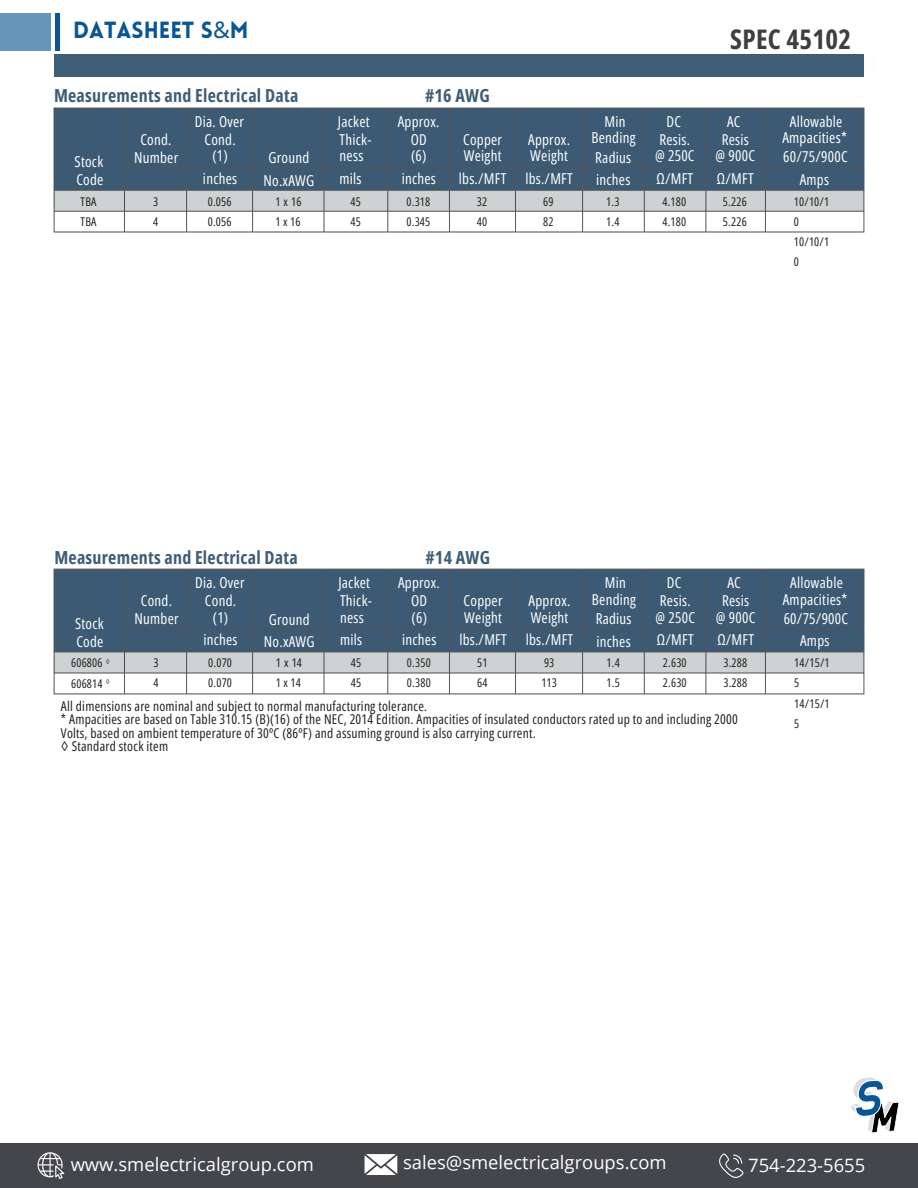
<style>
.page{position:relative;width:918px;height:1188px;background:#fff}
.page>*{position:absolute;margin:0;border:0;box-sizing:border-box;transform-origin:0 0}
.t1{font:700 27px "Open Sans Condensed";letter-spacing:.015em;color:#3f3e3f}
.t2{font:900 22.95px "Lovelo";color:#0a5593}
.t3{font:18.45px "Open Sans";color:#fff}
.t4{font:700 18px "Open Sans Condensed";letter-spacing:.015em;color:#3e5d77}
.t5{font:15px/16.8px "Open Sans Condensed";letter-spacing:.015em;color:#fff;text-align:center}
.t6{font:13.5px/13.5px "Open Sans Condensed";letter-spacing:.02em;color:#231f20}
.t7{font:12px/20.2px "Open Sans Condensed";letter-spacing:.015em;color:#231f20}
.t8{font:12px/20.2px "Open Sans Condensed";letter-spacing:.22em;color:#231f20}
.t9{font:7.05px "Open Sans Condensed";color:#231f20}
.s1{font-family:"Noto Sans";font-weight:400}
</style>
<div class="page">
<div style="left:54px;top:55px;width:810px;height:22px;background:#3e5d77"></div>
<img style="left:53px;top:107px;width:812px;height:126px">
<img style="left:53px;top:568px;width:812px;height:127px">
<div style="left:0;top:14px;width:50px;height:37px;background:#6795bc"></div>
<hr style="left:56px;top:14px;width:4px;height:37px;background:#0a5593">
<div style="left:0;top:1143px;width:918px;height:45px;background:#44464b"></div>
<svg style="left:38px;top:1152px;width:26px;height:27px"></svg>
<svg style="left:365px;top:1154px;width:32px;height:21px"></svg>
<svg style="left:719px;top:1154px;width:25px;height:24px"></svg>
<svg style="left:851px;top:1077px;width:48px;height:56px"></svg>
<p class="t2" style="left:73px;top:21px;width:177px">DATASHEET S<span class="s1">&amp;</span>M</p>
<p class="t1" style="left:730px;top:20px;width:122px">SPEC 45102</p>
<h6 class="t4" style="left:54px;top:83px;width:246px">Measurements and Electrical Data</h6>
<p class="t4" style="left:425px;top:83px;width:66px">#16 AWG</p>
<p class="t5" style="left:75px;top:153px;width:30px">Stock</p>
<h5 class="t5" style="left:76px;top:171px;width:29px">Code</h5>
<h6 class="t5" style="left:140px;top:130px;width:33px">Cond.</h6>
<h6 class="t5" style="left:134px;top:148px;width:46px">Number</h6>
<h3 class="t5" style="left:195px;top:112px;width:51px">Dia. Over</h3>
<p class="t5" style="left:205px;top:130px;width:33px">Cond. (1)</p>
<p class="t5" style="left:203px;top:170px;width:36px">inches</p>
<p class="t5" style="left:263px;top:146px;width:52px;line-height:22.5px">Ground<br>No.xAWG</p>
<p class="t5" style="left:338px;top:112px;width:33px">Jacket</p>
<p class="t5" style="left:340px;top:130px;width:33px;text-align:left">Thick&shy;ness</p>
<p class="t5" style="left:340px;top:170px;width:24px">mils</p>
<p class="t5" style="left:398px;top:112px;width:43px">Approx.</p>
<h6 class="t5" style="left:411px;top:130px;width:18px;text-align:left">OD (6)</h6>
<h6 class="t5" style="left:402px;top:170px;width:36px">inches</h6>
<h6 class="t5" style="left:463px;top:130px;width:40px;text-align:left">Copper<br>Weight</h6>
<h6 class="t5" style="left:459px;top:170px;width:49px">lbs./MFT</h6>
<h6 class="t5" style="left:528px;top:130px;width:43px;text-align:left">Approx.<br>Weight</h6>
<h6 class="t5" style="left:525px;top:170px;width:49px">lbs./MFT</h6>
<p class="t5" style="left:591px;top:112px;width:46px">Min<br>Bending</p>
<h6 class="t5" style="left:595px;top:145px;width:37px;line-height:22.5px;text-align:left">Radius inches</h6>
<h6 class="t5" style="left:667px;top:112px;width:16px">DC</h6>
<p class="t5" style="left:655px;top:130px;width:41px;text-align:left">Resis. @ 250C</p>
<p class="t5" style="left:656px;top:170px;width:38px">Ω/MFT</p>
<h6 class="t5" style="left:727px;top:112px;width:15px">AC</h6>
<h6 class="t5" style="left:716px;top:130px;width:41px">Resis @ 900C</h6>
<h6 class="t5" style="left:717px;top:170px;width:38px">Ω/MFT</h6>
<h6 class="t5" style="left:782px;top:112px;width:66px">Allowable<br>Ampacities*</h6>
<p class="t5" style="left:783px;top:145px;width:66px;line-height:22.5px">60/75/900C<br>Amps</p>
<h4 class="t7" style="left:81px;top:191px;width:17px">TBA<br>TBA</h4>
<h6 class="t7" style="left:153px;top:191px;width:7px">3<br>4</h6>
<p class="t7" style="left:208px;top:191px;width:25px">0.056<br>0.056</p>
<h6 class="t8" style="left:275px;top:191px;width:28px">1x16<br>1x16</h6>
<h6 class="t7" style="left:351px;top:191px;width:12px">45<br>45</h6>
<p class="t7" style="left:407px;top:191px;width:25px">0.318<br>0.345</p>
<p class="t7" style="left:477px;top:191px;width:12px">32<br>40</p>
<h6 class="t7" style="left:543px;top:191px;width:12px">69<br>82</h6>
<h6 class="t7" style="left:606px;top:191px;width:15px">1.3<br>1.4</h6>
<p class="t7" style="left:662px;top:191px;width:25px">4.180<br>4.180</p>
<p class="t7" style="left:723px;top:191px;width:25px">5.226<br>5.226</p>
<p class="t7" style="left:794px;top:191px;width:37px">10/10/1<br>0<br>10/10/1<br>0</p>
<h5 class="t4" style="left:54px;top:544px;width:245px">Measurements and Electrical Data</h5>
<h6 class="t4" style="left:426px;top:544px;width:66px">#14 AWG</h6>
<h6 class="t5" style="left:75px;top:615px;width:30px">Stock</h6>
<p class="t5" style="left:76px;top:633px;width:29px">Code</p>
<p class="t5" style="left:141px;top:592px;width:33px">Cond.</p>
<h4 class="t5" style="left:135px;top:610px;width:46px">Number</h4>
<h6 class="t5" style="left:195px;top:574px;width:51px">Dia. Over</h6>
<h6 class="t5" style="left:205px;top:592px;width:33px">Cond. (1)</h6>
<h6 class="t5" style="left:203px;top:631px;width:36px">inches</h6>
<p class="t5" style="left:264px;top:608px;width:52px;line-height:22.5px">Ground<br>No.xAWG</p>
<h6 class="t5" style="left:338px;top:574px;width:33px">Jacket</h6>
<h6 class="t5" style="left:340px;top:592px;width:33px;text-align:left">Thick&shy;ness</h6>
<h6 class="t5" style="left:340px;top:631px;width:24px">mils</h6>
<h6 class="t5" style="left:398px;top:574px;width:43px">Approx.</h6>
<p class="t5" style="left:411px;top:592px;width:18px;text-align:left">OD (6)</p>
<p class="t5" style="left:402px;top:631px;width:36px">inches</p>
<p class="t5" style="left:464px;top:592px;width:40px;text-align:left">Copper<br>Weight</p>
<p class="t5" style="left:459px;top:631px;width:49px">lbs./MFT</p>
<h6 class="t5" style="left:529px;top:592px;width:43px;text-align:left">Approx.<br>Weight</h6>
<h6 class="t5" style="left:526px;top:631px;width:49px">lbs./MFT</h6>
<h6 class="t5" style="left:592px;top:574px;width:46px">Min<br>Bending</h6>
<p class="t5" style="left:596px;top:607px;width:37px;line-height:22.5px;text-align:left">Radius inches</p>
<h6 class="t5" style="left:667px;top:574px;width:16px">DC</h6>
<p class="t5" style="left:656px;top:592px;width:41px;text-align:left">Resis. @ 250C</p>
<p class="t5" style="left:657px;top:631px;width:38px">Ω/MFT</p>
<p class="t5" style="left:727px;top:574px;width:15px">AC</p>
<h5 class="t5" style="left:716px;top:592px;width:41px">Resis @ 900C</h5>
<h5 class="t5" style="left:717px;top:631px;width:38px">Ω/MFT</h5>
<h5 class="t5" style="left:783px;top:574px;width:66px">Allowable<br>Ampacities*</h5>
<h6 class="t5" style="left:784px;top:607px;width:66px;line-height:22.5px">60/75/900C<br>Amps</h6>
<h3 class="t7" style="left:71px;top:652px;width:33px">606806</h3>
<p class="t7" style="left:71px;top:673px;width:33px">606814</p>
<h6 class="t7" style="left:154px;top:652px;width:7px">3<br>4</h6>
<h6 class="t7" style="left:208px;top:652px;width:25px">0.070<br>0.070</h6>
<h6 class="t7" style="left:407px;top:652px;width:25px">0.350<br>0.380</h6>
<p class="t7" style="left:541px;top:652px;width:17px">93<br>113</p>
<h6 class="t7" style="left:663px;top:652px;width:25px">2.630<br>2.630</h6>
<h6 class="t7" style="left:723px;top:652px;width:25px">3.288<br>3.288</h6>
<p class="t8" style="left:276px;top:652px;width:28px">1x14<br>1x14</p>
<h6 class="t7" style="left:351px;top:652px;width:12px">45<br>45</h6>
<h6 class="t7" style="left:607px;top:652px;width:15px">1.4<br>1.5</h6>
<h6 class="t7" style="left:477px;top:652px;width:12px">51<br>64</h6>
<p class="t9" style="left:106px;top:656px;width:6px">◊</p>
<h6 class="t9" style="left:106px;top:677px;width:6px">◊</h6>
<h6 class="t6" style="left:61px;top:699px;width:678px">All dimensions are nominal and subject to normal manufacturing tolerance.<br>* Ampacities are based on Table 310.15 (B)(16) of the NEC, 2014 Edition. Ampacities of insulated conductors rated up to and including 2000<br>Volts, based on ambient temperature of 30ºC (86ºF) and assuming ground is also carrying current.<br>◊ Standard stock item</h6>
<h6 class="t7" style="left:794px;top:652px;width:37px">14/15/1<br>5<br>14/15/1<br>5</h6>
<p class="t3" style="left:71px;top:1151px;width:245px">www.smelectricalgroup.com</p>
<p class="t3" style="left:403px;top:1150px;width:265px">sales@smelectricalgroups.com</p>
<p class="t3" style="left:748px;top:1153px;width:119px">754-223-5655</p>
</div>
